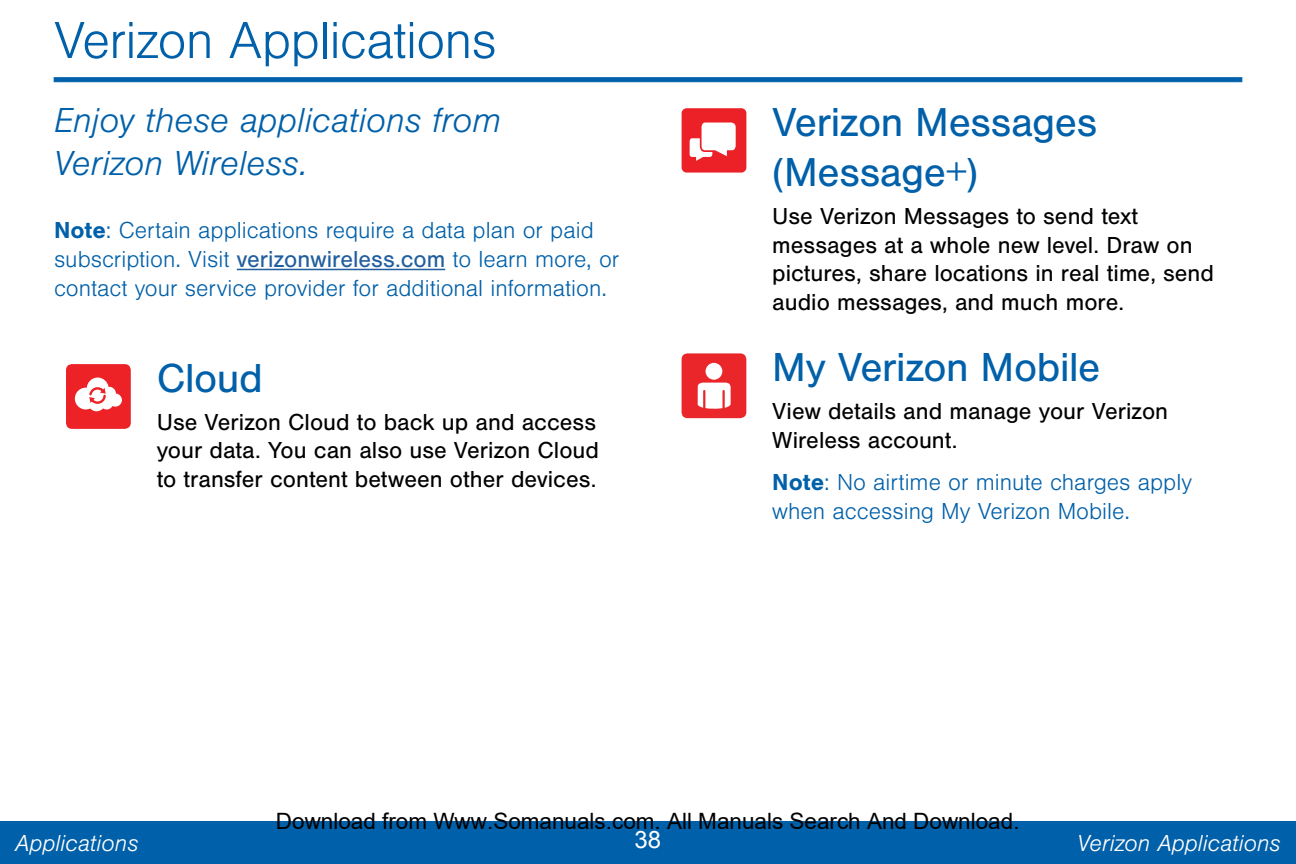
<style>
.page{position:relative;width:1296px;height:864px;background:#fff}
.page>*{position:absolute;margin:0;border:0;box-sizing:border-box;transform-origin:0 0}
.t1{font:300 54px "Nimbus San";letter-spacing:-.015em;color:#0060a9}
.t2{font:42px/50.4px "Nimbus San";letter-spacing:-.01em;color:#0060a9}
.t3{font:italic 300 36px/43.2px "Nimbus San";color:#0060a9}
.t4{font:24px/28.8px "Nimbus San";color:#000}
.t5{font:300 24px/28.8px "Nimbus San";color:#0060a9}
.t6{font:italic 300 24px "Nimbus San";color:#fff}
.t7{font:24px "Arial";color:#fff}
.t8{font:22.5px "Arial";color:#000}
.s1{font-weight:700}
.s2{font-weight:400;color:#215e9e}
</style>
<div class="page">
<div style="left:0;top:821px;width:1296px;height:43px;background:#0060a9"></div>
<svg style="left:54px;top:78px;width:1188px;height:4px;background:#0362aa"></svg>
<hr style="left:237px;top:269px;width:208px;height:1px;background:#215e9e">
<svg style="left:66px;top:364px;width:65px;height:65px"></svg>
<div style="left:682px;top:108px;width:64px;height:65px;background:#ec2027;border-radius:5px"></div>
<svg style="left:690px;top:123px;width:46px;height:38px"></svg>
<svg style="left:682px;top:353px;width:64px;height:65px"></svg>
<h1 class="t1" style="left:54px;top:12px;width:444px">Verizon Applications</h1>
<h3 class="t3" style="left:54px;top:99px;width:449px">Enjoy these applications from<br>Verizon Wireless.</h3>
<p class="t5" style="left:54px;top:217px;width:567px"><span class="s1">Note</span>: Certain applications require a data plan or paid subscription. Visit <span class="s2">verizonwireless.com</span> to learn more, or contact your service provider for additional information.</p>
<h2 class="t2" style="left:157px;top:354px;width:108px">Cloud</h2>
<p class="t4" style="left:157px;top:408px;width:444px">Use Verizon Cloud to back up and access your data. You can also use Verizon Cloud to transfer content between other devices.</p>
<h2 class="t2" style="left:772px;top:98px;width:326px">Verizon Messages (Message+)</h2>
<p class="t4" style="left:772px;top:202px;width:443px">Use Verizon Messages to send text messages at a whole new level. Draw on pictures, share locations in real time, send audio messages, and much more.</p>
<h2 class="t2" style="left:772px;top:343px;width:330px">My Verizon Mobile</h2>
<p class="t4" style="left:772px;top:397px;width:397px">View details and manage your Verizon<br>Wireless account.</p>
<p class="t5" style="left:772px;top:469px;width:421px"><span class="s1">Note</span>: No airtime or minute charges apply when accessing My Verizon Mobile.</p>
<p class="t8" style="left:276px;top:809px;width:745px">Download from Www.Somanuals.com. All Manuals Search And Download.</p>
<p class="t6" style="left:15px;top:830px;width:125px">Applications</p>
<p class="t7" style="left:635px;top:823px;width:28px">38</p>
<p class="t6" style="left:1077px;top:830px;width:205px">Verizon Applications</p>
</div>
